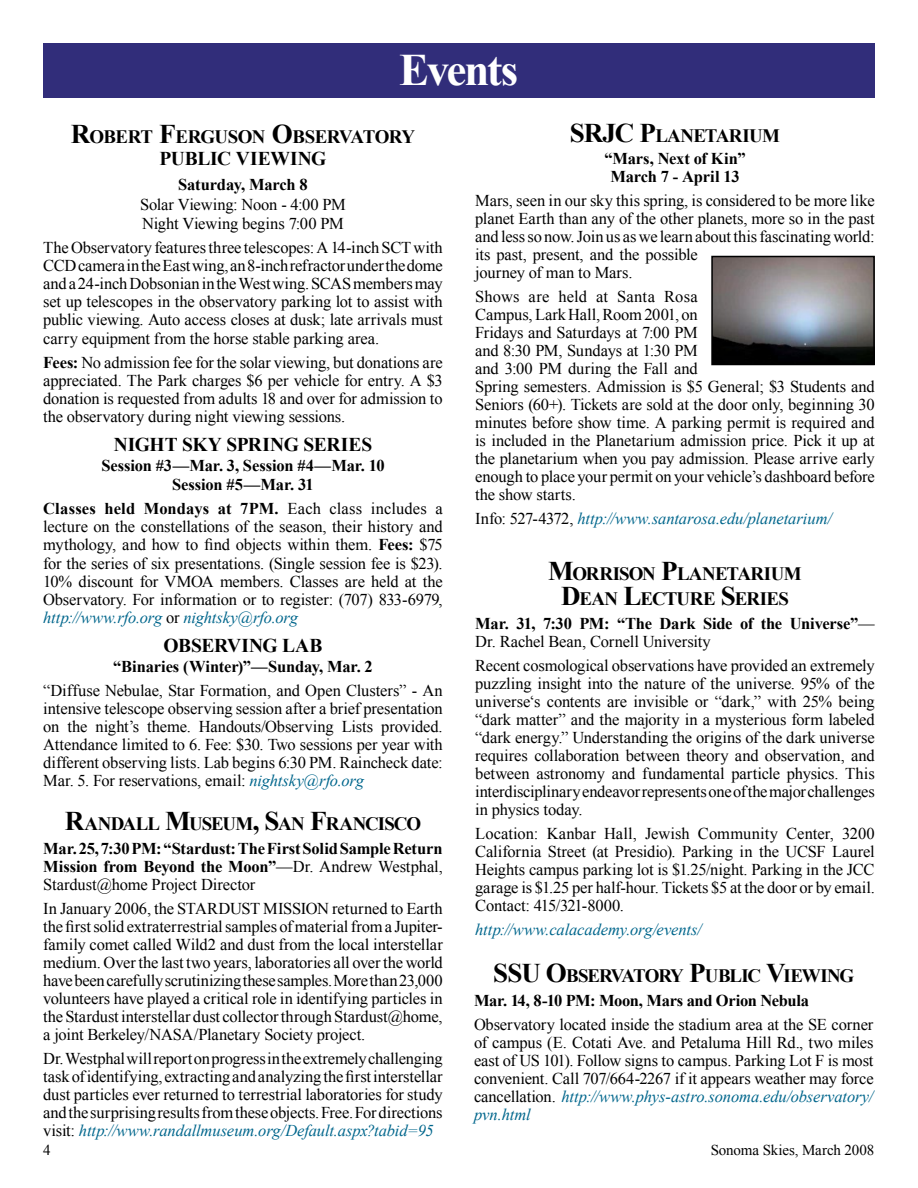
<style>
.page{position:relative;width:918px;height:1188px;background:#fff}
.page>*{position:absolute;margin:0;border:0;box-sizing:border-box;transform-origin:0 0}
.t1{font:700 45px "Times New Roman";letter-spacing:-.055em;color:#fff}
.t2{font:700 19.5px "Times New Roman";color:#000}
.t3{font:700 18.9px/25.5px "Times New Roman";letter-spacing:-.035em;color:#000;text-align:center}
.t4{font:700 18.9px "Times New Roman";letter-spacing:-.06em;color:#000}
.t5{font:16.5px/18px "Times New Roman";letter-spacing:-.01em;color:#000;text-align:justify}
.t6{font:700 16.5px/18px "Times New Roman";letter-spacing:-.01em;color:#000;text-align:center}
.t7{font:italic 16.5px "Times New Roman";letter-spacing:-.005em;color:#00668c}
.t8{font:15px "Times New Roman";letter-spacing:-.01em;color:#000}
.s1{font-size:27px}
.s2{font-weight:700}
.s3{font-style:italic;color:#00668c}
.s4{font-weight:400}
.s5{font-style:normal;color:#000}
</style>
<div class="page">
<div style="left:43px;top:43px;width:832px;height:55px;background:#312d7a"></div>
<img style="left:714px;top:259px;width:158px;height:103px">
<div style="left:711px;top:256px;width:164px;height:109px;border:2px solid #000"></div>
<h1 class="t1" style="left:399px;top:39px;width:121px">Events</h1>
<p class="t3" style="left:71px;top:123px;width:346px"><span class="s1">R</span>OBERT <span class="s1">F</span>ERGUSON <span class="s1">O</span>BSERVATORY</p>
<p class="t2" style="left:160px;top:145px;width:104px">Public Viewin</p>
<p class="t2" style="left:311px;top:145px;width:17px">g</p>
<p class="t6" style="left:178px;top:175px;width:131px">Saturday, March 8</p>
<p class="t5" style="left:140px;top:194px;width:207px;line-height:19.8px">Solar Viewing: Noon - 4:00 PM<br>Night Viewing begins 7:00 PM</p>
<p class="t5" style="left:43px;top:239px;width:401px">The Observatory features three telescopes: A 14-inch SCT with CCD camera in the East wing, an 8-inch refractor under the dome and a 24-inch Dobsonian in the West wing. SCAS members may set up telescopes in the observatory parking lot to assist with public viewing. Auto access closes at dusk; late arrivals must carry equipment from the horse stable parking area.</p>
<p class="t5" style="left:43px;top:353px;width:401px"><span class="s2">Fees:</span> No admission fee for the solar viewing, but donations are appreciated. The Park charges $6 per vehicle for entry. A $3 donation is requested from adults 18 and over for admission to the observatory during night viewing sessions.</p>
<p class="t2" style="left:114px;top:431px;width:239px">Night Sky Spring Series</p>
<p class="t6" style="left:101px;top:455px;width:285px;line-height:19.5px">Session #3—Mar. 3, Session #4—Mar. 10<br>Session #5—Mar. 31</p>
<p class="t5" style="left:43px;top:500px;width:401px"><span class="s2">Classes held Mondays at 7PM.</span> Each class includes a lecture on the constellations of the season, their history and mythology, and how to find objects within them. <span class="s2">Fees:</span> $75 for the series of six presentations. (Single session fee is $23).<br>10% discount for VMOA members. Classes are held at the Observatory. For information or to register: (707) 833-6979, <span class="s3">http://www.rfo.org</span> or <span class="s3">nightsky@rfo.org</span></p>
<p class="t2" style="left:164px;top:632px;width:160px">Observing Lab</p>
<p class="t6" style="left:113px;top:657px;width:261px">“Binaries (Winter)”—Sunday, Mar. 2</p>
<p class="t5" style="left:43px;top:681px;width:401px">“Diffuse Nebulae, Star Formation, and Open Clusters” - An intensive telescope observing session after a brief presentation on the night’s theme. Handouts/Observing Lists provided.<br>Attendance limited to 6. Fee: $30. Two sessions per year with different observing lists. Lab begins 6:30 PM. Raincheck date:<br>Mar. 5. For reservations, email: <span class="s3">nightsky@rfo.org</span></p>
<p class="t3" style="left:65px;top:810px;width:358px"><span class="s1">R</span>ANDALL <span class="s1">M</span>USEUM<span class="s1">, S</span>AN <span class="s1">F</span>RANCISCO</p>
<p class="t6" style="left:43px;top:839px;width:401px;text-align:justify">Mar. 25, 7:30 PM: “Stardust: The First Solid Sample Return Mission from Beyond the Moon”<span class="s4">—Dr. Andrew Westphal, Stardust@home Project Director</span></p>
<p class="t5" style="left:43px;top:899px;width:401px">In January 2006, the STARDUST MISSION returned to Earth the first solid extraterrestrial samples of material from a Jupiter&shy;family comet called Wild2 and dust from the local interstellar medium. Over the last two years, laboratories all over the world have been carefully scrutinizing these samples. More than 23,000 volunteers have played a critical role in identifying particles in the Stardust interstellar dust collector through Stardust@home, a joint Berkeley/NASA/Planetary Society project.</p>
<p class="t5" style="left:43px;top:1049px;width:401px">Dr. Westphal will report on progress in the extremely challenging task of identifying, extracting and analyzing the first interstellar dust particles ever returned to terrestrial laboratories for study and the surprising results from these objects. Free. For directions visit: <span class="s3">http://www.randallmuseum.org/Default.aspx?tabid=95</span></p>
<p class="t3" style="left:570px;top:122px;width:212px"><span class="s1">SRJC P</span>LANETARIUM</p>
<p class="t6" style="left:604px;top:149px;width:143px">“Mars, Next of Kin”<br>March 7 - April 13</p>
<p class="t5" style="left:475px;top:191px;width:401px;text-align:left">Mars, seen in our sky this spring, is considered to be more like planet Earth than any of the other planets, more so in the past and less so now. Join us as we learn about this fascinating world: its past, present, and the possible<br>journey of man to Mars.</p>
<p class="t5" style="left:475px;top:287px;width:401px;text-align:left">Shows are held at Santa Rosa<br>Campus, Lark Hall, Room 2001, on<br>Fridays and Saturdays at 7:00 PM<br>and 8:30 PM, Sundays at 1:30 PM<br>and 3:00 PM during the Fall and<br>Spring semesters. Admission is $5 General; $3 Students and Seniors (60+). Tickets are sold at the door only, beginning 30 minutes before show time. A parking permit is required and is included in the Planetarium admission price. Pick it up at the planetarium when you pay admission. Please arrive early enough to place your permit on your vehicle’s dashboard before the show starts.</p>
<p class="t7" style="left:475px;top:507px;width:358px"><span class="s5">Info: 527-4372,</span> http://www.santarosa.edu/planetarium/</p>
<p class="t3" style="left:548px;top:560px;width:255px"><span class="s1">M</span>ORRISON <span class="s1">P</span>LANETARIUM<br><span class="s1">D</span>EAN <span class="s1">L</span>ECTURE <span class="s1">S</span>ERIES</p>
<p class="t6" style="left:475px;top:614px;width:401px;text-align:left">Mar. 31, 7:30 PM: “The Dark Side of the Universe”<span class="s4">—<br>Dr. Rachel Bean, Cornell University</span></p>
<p class="t5" style="left:475px;top:656px;width:401px">Recent cosmological observations have provided an extremely puzzling insight into the nature of the universe. 95% of the universe‘s contents are invisible or “dark,” with 25% being “dark matter” and the majority in a mysterious form labeled “dark energy.” Understanding the origins of the dark universe requires collaboration between theory and observation, and between astronomy and fundamental particle physics. This interdisciplinary endeavor represents one of the major challenges in physics today.</p>
<p class="t5" style="left:475px;top:824px;width:401px">Location: Kanbar Hall, Jewish Community Center, 3200<br>California Street (at Presidio). Parking in the UCSF Laurel Heights campus parking lot is $1.25/night. Parking in the JCC garage is $1.25 per half-hour. Tickets $5 at the door or by email.<br>Contact: 415/321-8000.</p>
<p class="t7" style="left:475px;top:918px;width:228px">http://www.calacademy.org/events/</p>
<p class="t4" style="left:493px;top:962px;width:362px"><span class="s1">SSU O</span>BSERVATORY <span class="s1">P</span>UBLIC <span class="s1">V</span>IEWING</p>
<p class="t6" style="left:474px;top:991px;width:337px">Mar. 14, 8-10 PM: Moon, Mars and Orion Nebula</p>
<p class="t5" style="left:474px;top:1015px;width:401px">Observatory located inside the stadium area at the SE corner of campus (E. Cotati Ave. and Petaluma Hill Rd., two miles east of US 101). Follow signs to campus. Parking Lot F is most convenient. Call 707/664-2267 if it appears weather may force cancellation. <span class="s3">http://www.phys-astro.sonoma.edu/observatory/ pvn.html</span></p>
<p class="t8" style="left:43px;top:1140px;width:9px">4</p>
<p class="t8" style="left:711px;top:1140px;width:165px">Sonoma Skies, March 2008</p>
</div>
